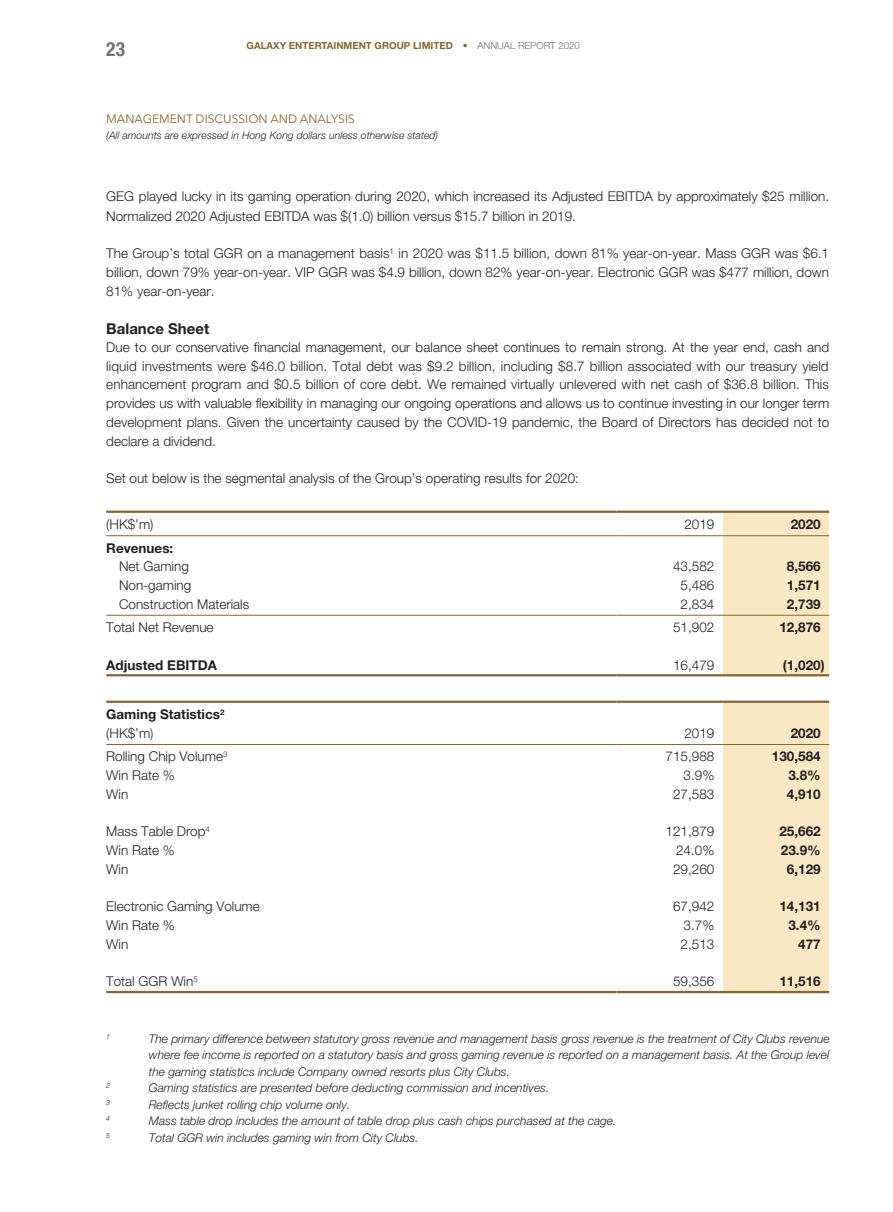
<style>
.page{position:relative;width:893px;height:1212px;background:#fff}
.page>*{position:absolute;margin:0;border:0;box-sizing:border-box;transform-origin:0 0}
.t1{font:700 condensed 19.5px "Helvetica Neue LT Std";color:#727275}
.t2{font:700 15px "Helvetica Neue LT Std";color:#231f20}
.t3{font:300 13.5px/18.8px "Helvetica Neue LT Std";color:#231f20;text-align:justify}
.t4{font:700 13.5px/18.8px "Helvetica Neue LT Std";color:#231f20}
.t5{font:italic 300 12px/16.5px "Helvetica Neue LT Std";color:#231f20;text-align:justify}
.t6{font:12px "Avenir Next";color:#866632}
.t7{font:italic 300 10.5px "Helvetica Neue LT Std";color:#231f20}
.t8{font:700 9.75px "Helvetica Neue LT Std";color:#866632}
.t9{font:italic 300 7.05px "Helvetica Neue LT Std";color:#231f20}
.s1{font-weight:300}
.s2{font-weight:300;color:#727275}
</style>
<div class="page">
<div style="left:723px;top:513px;width:106px;height:161px;background:#f9e8c3"></div>
<hr style="left:106px;top:511px;width:511px;height:2px;background:#866632">
<hr style="left:617px;top:511px;width:106px;height:2px;background:#866632">
<hr style="left:723px;top:511px;width:106px;height:2px;background:#866632">
<hr style="left:106px;top:535px;width:511px;height:1px;background:#866632">
<hr style="left:617px;top:535px;width:106px;height:1px;background:#866632">
<hr style="left:723px;top:535px;width:106px;height:1px;background:#866632">
<hr style="left:106px;top:615px;width:511px;height:1px;background:#866632">
<hr style="left:617px;top:615px;width:106px;height:1px;background:#866632">
<hr style="left:723px;top:615px;width:106px;height:1px;background:#866632">
<hr style="left:106px;top:674px;width:511px;height:2px;background:#866632">
<hr style="left:617px;top:674px;width:106px;height:2px;background:#866632">
<hr style="left:723px;top:674px;width:106px;height:2px;background:#866632">
<div style="left:723px;top:703px;width:106px;height:288px;background:#f9e8c3"></div>
<hr style="left:106px;top:701px;width:511px;height:2px;background:#866632">
<hr style="left:617px;top:701px;width:106px;height:2px;background:#866632">
<hr style="left:723px;top:701px;width:106px;height:2px;background:#866632">
<hr style="left:106px;top:744px;width:511px;height:1px;background:#866632">
<hr style="left:617px;top:744px;width:106px;height:1px;background:#866632">
<hr style="left:723px;top:744px;width:106px;height:1px;background:#866632">
<hr style="left:106px;top:991px;width:511px;height:2px;background:#866632">
<hr style="left:617px;top:991px;width:106px;height:2px;background:#866632">
<hr style="left:723px;top:991px;width:106px;height:2px;background:#866632">
<h1 class="t1" style="left:106px;top:38px;width:20px">23</h1>
<p class="t8" style="left:247px;top:42px;width:335px">GALAXY ENTERTAINMENT GROUP LIMITED <span class="s1">•</span> <span class="s2">ANNUAL REPORT 2020</span></p>
<p class="t6" style="left:106px;top:111px;width:250px">MANAGEMENT DISCUSSION AND ANALYSIS</p>
<p class="t7" style="left:106px;top:131px;width:333px">(All amounts are expressed in Hong Kong dollars unless otherwise stated)</p>
<p class="t3" style="left:106px;top:188px;width:724px;line-height:19.5px">GEG played lucky in its gaming operation during 2020, which increased its Adjusted EBITDA by approximately $25 million.<br>Normalized 2020 Adjusted EBITDA was $(1.0) billion versus $15.7 billion in 2019.</p>
<p class="t3" style="left:106px;top:245px;width:724px">The Group’s total GGR on a management basis<sup>1</sup> in 2020 was $11.5 billion, down 81% year-on-year. Mass GGR was $6.1 billion, down 79% year-on-year. VIP GGR was $4.9 billion, down 82% year-on-year. Electronic GGR was $477 million, down 81% year-on-year.</p>
<p class="t2" style="left:106px;top:323px;width:105px">Balance Sheet</p>
<p class="t3" style="left:106px;top:339px;width:724px">Due to our conservative financial management, our balance sheet continues to remain strong. At the year end, cash and liquid investments were $46.0 billion. Total debt was $9.2 billion, including $8.7 billion associated with our treasury yield enhancement program and $0.5 billion of core debt. We remained virtually unlevered with net cash of $36.8 billion. This provides us with valuable flexibility in managing our ongoing operations and allows us to continue investing in our longer term development plans. Given the uncertainty caused by the COVID-19 pandemic, the Board of Directors has decided not to declare a dividend.</p>
<p class="t3" style="left:106px;top:470px;width:474px">Set out below is the segmental analysis of the Group’s operating results for 2020:</p>
<p class="t3" style="left:106px;top:516px;width:49px">(HK$’m)</p>
<p class="t3" style="left:684px;top:516px;width:32px">2019</p>
<p class="t4" style="left:791px;top:516px;width:32px">2020</p>
<p class="t4" style="left:106px;top:540px;width:69px">Revenues:</p>
<p class="t3" style="left:119px;top:558px;width:71px">Net Gaming</p>
<p class="t3" style="left:673px;top:558px;width:43px">43,582</p>
<p class="t4" style="left:787px;top:558px;width:35px">8,566</p>
<p class="t3" style="left:119px;top:577px;width:74px">Non-gaming</p>
<p class="t3" style="left:681px;top:577px;width:35px">5,486</p>
<p class="t4" style="left:787px;top:577px;width:35px">1,571</p>
<p class="t3" style="left:119px;top:596px;width:132px">Construction Materials</p>
<p class="t3" style="left:681px;top:596px;width:35px">2,834</p>
<p class="t4" style="left:787px;top:596px;width:35px">2,739</p>
<p class="t3" style="left:106px;top:619px;width:109px">Total Net Revenue</p>
<p class="t3" style="left:673px;top:619px;width:43px">51,902</p>
<p class="t4" style="left:779px;top:619px;width:43px">12,876</p>
<p class="t4" style="left:106px;top:657px;width:112px">Adjusted EBITDA</p>
<p class="t3" style="left:673px;top:657px;width:43px">16,479</p>
<p class="t4" style="left:783px;top:657px;width:43px">(1,020)</p>
<p class="t4" style="left:106px;top:706px;width:120px">Gaming Statistics<sup>2 </sup><span class="s1">(HK$’m)</span></p>
<p class="t3" style="left:684px;top:725px;width:32px">2019</p>
<p class="t4" style="left:791px;top:725px;width:32px">2020</p>
<p class="t3" style="left:106px;top:748px;width:123px">Rolling Chip Volume<sup>3</sup></p>
<p class="t3" style="left:666px;top:748px;width:50px">715,988</p>
<p class="t4" style="left:772px;top:748px;width:50px">130,584</p>
<p class="t3" style="left:106px;top:767px;width:70px">Win Rate %</p>
<p class="t3" style="left:684px;top:767px;width:32px">3.9%</p>
<p class="t4" style="left:788px;top:767px;width:34px">3.8%</p>
<p class="t3" style="left:106px;top:786px;width:23px">Win</p>
<p class="t3" style="left:673px;top:786px;width:43px">27,583</p>
<p class="t4" style="left:787px;top:786px;width:35px">4,910</p>
<p class="t3" style="left:106px;top:823px;width:105px">Mass Table Drop<sup>4</sup></p>
<p class="t3" style="left:666px;top:823px;width:50px">121,879</p>
<p class="t4" style="left:779px;top:823px;width:43px">25,662</p>
<p class="t3" style="left:106px;top:842px;width:70px">Win Rate %</p>
<p class="t3" style="left:676px;top:842px;width:40px">24.0%</p>
<p class="t4" style="left:781px;top:842px;width:41px">23.9%</p>
<p class="t3" style="left:106px;top:861px;width:23px">Win</p>
<p class="t3" style="left:673px;top:861px;width:43px">29,260</p>
<p class="t4" style="left:787px;top:861px;width:35px">6,129</p>
<p class="t3" style="left:106px;top:898px;width:155px">Electronic Gaming Volume</p>
<p class="t3" style="left:673px;top:898px;width:43px">67,942</p>
<p class="t4" style="left:779px;top:898px;width:43px">14,131</p>
<p class="t3" style="left:106px;top:917px;width:70px">Win Rate %</p>
<p class="t3" style="left:684px;top:917px;width:32px">3.7%</p>
<p class="t4" style="left:788px;top:917px;width:34px">3.4%</p>
<p class="t3" style="left:106px;top:936px;width:23px">Win</p>
<p class="t3" style="left:681px;top:936px;width:35px">2,513</p>
<p class="t4" style="left:798px;top:936px;width:24px">477</p>
<p class="t3" style="left:106px;top:973px;width:93px">Total GGR Win<sup>5</sup></p>
<p class="t3" style="left:673px;top:973px;width:43px">59,356</p>
<p class="t4" style="left:779px;top:973px;width:43px">11,516</p>
<p class="t9" style="left:106px;top:1033px;width:5px">1</p>
<p class="t5" style="left:149px;top:1031px;width:682px">The primary difference between statutory gross revenue and management basis gross revenue is the treatment of City Clubs revenue where fee income is reported on a statutory basis and gross gaming revenue is reported on a management basis. At the Group level the gaming statistics include Company owned resorts plus City Clubs.</p>
<p class="t9" style="left:106px;top:1083px;width:5px">2</p>
<p class="t5" style="left:149px;top:1081px;width:402px">Gaming statistics are presented before deducting commission and incentives.</p>
<p class="t9" style="left:106px;top:1099px;width:5px">3</p>
<p class="t5" style="left:149px;top:1097px;width:203px">Reflects junket rolling chip volume only.</p>
<p class="t9" style="left:106px;top:1116px;width:5px">4</p>
<p class="t5" style="left:149px;top:1114px;width:469px">Mass table drop includes the amount of table drop plus cash chips purchased at the cage.</p>
<p class="t9" style="left:106px;top:1132px;width:5px">5</p>
<p class="t5" style="left:149px;top:1130px;width:271px">Total GGR win includes gaming win from City Clubs.</p>
</div>
